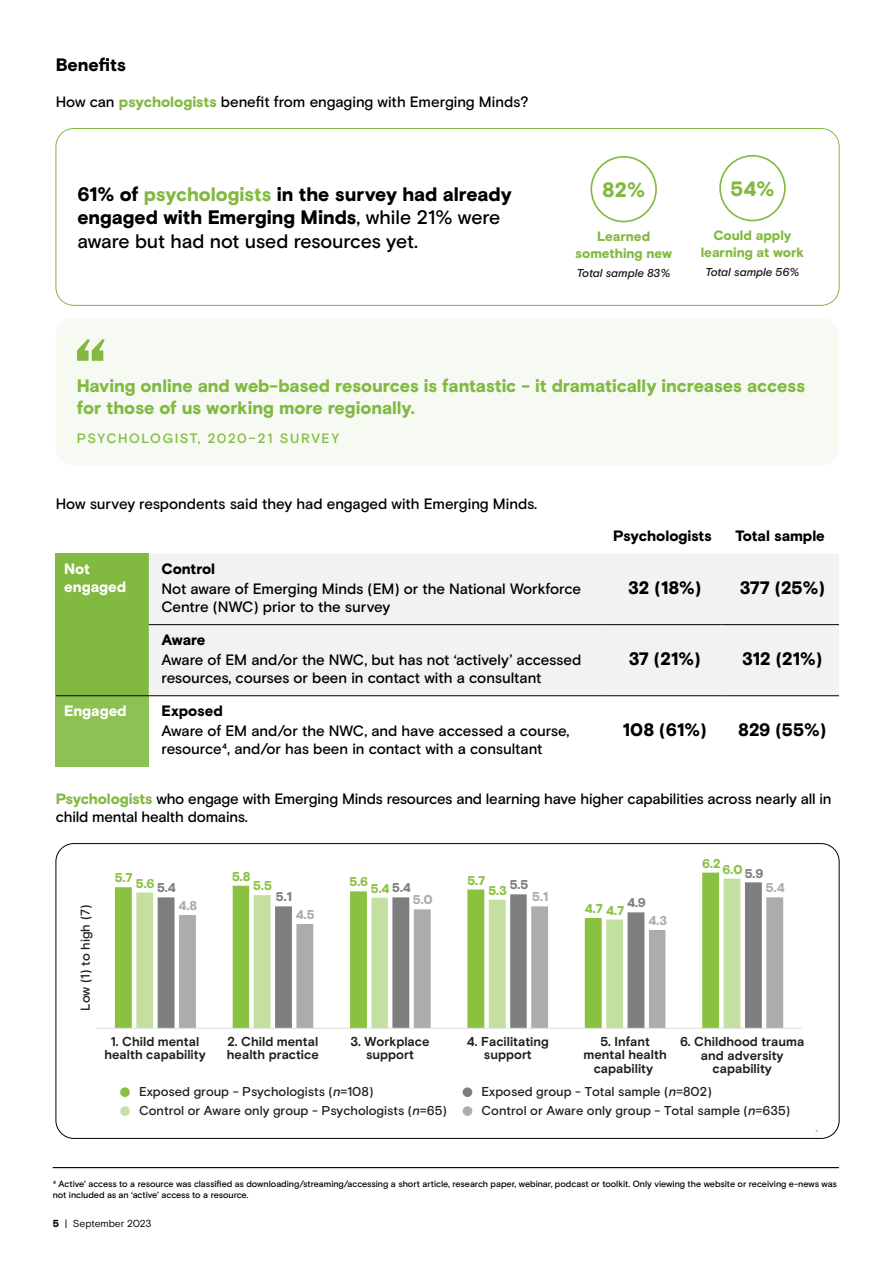
<style>
.page{position:relative;width:893px;height:1263px;background:#fff}
.page>*{position:absolute;margin:0;border:0;box-sizing:border-box;transform-origin:0 0}
.t1{font:900 20.7px "Basis Grotesque Pro";color:#82b941}
.t2{font:900 19.5px/23.4px "Basis Grotesque Pro";letter-spacing:-.005em;color:#000}
.t3{font:900 18px/21.6px "Basis Grotesque Pro";letter-spacing:-.005em;color:#82b941}
.t4{font:900 18px "Basis Grotesque Pro";color:#000}
.t5{font:500 15px/18px "Basis Grotesque Pro";letter-spacing:-.01em;color:#000}
.t6{font:900 15px "Basis Grotesque Pro";letter-spacing:-.01em;color:#000}
.t7{font:900 15px/18px "Basis Grotesque Pro";letter-spacing:-.005em;color:#fff}
.t8{font:900 13.5px/16.2px "Basis Grotesque Pro";color:#82b941;text-align:center}
.t9{font:500 13.5px "Basis Grotesque Pro";letter-spacing:.115em;color:#82b941}
.t10{font:500 12.9px/18.9px "Basis Grotesque Pro";color:#231f20}
.t11{font:700 12.9px/13.5px "Basis Grotesque Pro";color:#231f20;text-align:center}
.t12{font:900 12.75px "Basis Grotesque Pro";color:#8ac141}
.t13{font:900 12.75px "Basis Grotesque Pro";color:#aaacae}
.t14{font:900 12.75px "Basis Grotesque Pro";color:#7d7e80}
.t15{font:italic 500 11.4px "Basis Grotesque Pro";letter-spacing:-.01em;color:#1a1a1a}
.t16{font:10.2px "Basis Grotesque Pro";letter-spacing:-.01em;color:#000}
.t17{font:500 9px/10.8px "Basis Grotesque Pro";letter-spacing:-.005em;color:#000}
.s1{font-weight:900;color:#82b941}
.s2{color:#82b941}
.s3{font-weight:500}
.s4{color:#7d7e80}
.s5{font-style:italic}
.s6{font-weight:900}
</style>
<div class="page">
<div style="left:590px;top:156px;width:67px;height:66px;border:2px solid #82b941;border-radius:50%"></div>
<div style="left:719px;top:155px;width:67px;height:66px;border:2px solid #82b941;border-radius:50%"></div>
<div style="left:56px;top:128px;width:783px;height:178px;border:1px solid #82b941;border-radius:18px"></div>
<div style="left:56px;top:318px;width:783px;height:147px;background:#f6faf2;border-radius:18px"></div>
<svg style="left:77px;top:339px;width:28px;height:22px"></svg>
<div style="left:56px;top:553px;width:93px;height:143px;background:#82b941"></div>
<div style="left:149px;top:554px;width:690px;height:141px;background:#f2f2f2"></div>
<div style="left:56px;top:696px;width:93px;height:71px;background:#8ec154"></div>
<hr style="left:149px;top:624px;width:455px;height:1px;background:#000">
<hr style="left:604px;top:624px;width:117px;height:1px;background:#000">
<hr style="left:721px;top:624px;width:118px;height:1px;background:#000">
<hr style="left:149px;top:695px;width:455px;height:1px;background:#000">
<hr style="left:604px;top:695px;width:117px;height:1px;background:#000">
<hr style="left:721px;top:695px;width:118px;height:1px;background:#000">
<hr style="left:56px;top:695px;width:93px;height:1px;background:#000">
<svg style="left:115px;top:873px;width:604px;height:155px"></svg>
<svg style="left:136px;top:879px;width:604px;height:149px"></svg>
<svg style="left:158px;top:882px;width:604px;height:146px"></svg>
<svg style="left:179px;top:897px;width:604px;height:131px"></svg>
<hr style="left:97px;top:1028px;width:704px;height:1px;background:#dcddde">
<div style="left:120px;top:1087px;width:10px;height:10px;background:#8ac141;border-radius:50%"></div>
<svg style="left:120px;top:1106px;width:10px;height:10px"></svg>
<div style="left:463px;top:1087px;width:9px;height:10px;background:#7d7e80;border-radius:50%"></div>
<div style="left:463px;top:1106px;width:9px;height:10px;background:#aaacae;border-radius:50%"></div>
<hr style="left:53px;top:1167px;width:786px;height:1px;background:#000">
<p class="t4" style="left:56px;top:54px;width:72px">Benefits</p>
<p class="t5" style="left:56px;top:94px;width:474px">How can <span class="s1">psychologists</span> benefit from engaging with Emerging Minds?</p>
<h2 class="t2" style="left:77px;top:184px;width:436px">61% of <span class="s2">psychologists</span> in the survey had already engaged with Emerging Minds<span class="s3">, while 21% were aware but had not used resources yet.</span></h2>
<h1 class="t1" style="left:602px;top:178px;width:44px">82%</h1>
<p class="t8" style="left:575px;top:229px;width:98px">Learned something new</p>
<p class="t15" style="left:577px;top:266px;width:95px">Total sample 83%</p>
<h1 class="t1" style="left:731px;top:177px;width:45px">54%</h1>
<p class="t8" style="left:701px;top:228px;width:105px">Could apply learning at work</p>
<p class="t15" style="left:705px;top:265px;width:96px">Total sample 56%</p>
<p class="t3" style="left:77px;top:376px;width:730px">Having online and web-based resources is fantastic - it dramatically increases access for those of us working more regionally.</p>
<p class="t9" style="left:77px;top:430px;width:264px">PSYCHOLOGIST, 2020–21 SURVEY</p>
<p class="t5" style="left:56px;top:495px;width:483px">How survey respondents said they had engaged with Emerging Minds.</p>
<p class="t6" style="left:613px;top:527px;width:100px">Psychologists</p>
<p class="t6" style="left:735px;top:527px;width:91px">Total sample</p>
<p class="t7" style="left:64px;top:560px;width:63px">Not engaged</p>
<p class="t6" style="left:162px;top:560px;width:55px">Control</p>
<p class="t5" style="left:162px;top:580px;width:421px">Not aware of Emerging Minds (EM) or the National Workforce<br>Centre (NWC) prior to the survey</p>
<p class="t4" style="left:628px;top:577px;width:75px">32 (18%)</p>
<p class="t4" style="left:740px;top:577px;width:87px">377 (25%)</p>
<p class="t6" style="left:162px;top:631px;width:45px">Aware</p>
<p class="t5" style="left:162px;top:651px;width:421px">Aware of EM and/or the NWC, but has not ‘actively’ accessed resources, courses or been in contact with a consultant</p>
<p class="t4" style="left:629px;top:648px;width:73px">37 (21%)</p>
<p class="t4" style="left:742px;top:648px;width:82px">312 (21%)</p>
<p class="t7" style="left:64px;top:702px;width:64px">Engaged</p>
<p class="t6" style="left:162px;top:702px;width:63px">Exposed</p>
<p class="t5" style="left:162px;top:722px;width:409px">Aware of EM and/or the NWC, and have accessed a course, resource4, and/or has been in contact with a consultant</p>
<p class="t4" style="left:623px;top:719px;width:85px">108 (61%)</p>
<p class="t4" style="left:738px;top:719px;width:90px">829 (55%)</p>
<p class="t5" style="left:56px;top:791px;width:777px"><span class="s1">Psychologists</span> who engage with Emerging Minds resources and learning have higher capabilities across nearly all in child mental health domains.</p>
<p class="t10" style="left:76px;top:1011px;width:108px;rotate:-90deg">Low (1) to high (7)</p>
<p class="t12" style="left:115px;top:870px;width:19px">5.7</p>
<p class="t12" style="left:232px;top:869px;width:20px">5.8</p>
<p class="t12" style="left:349px;top:874px;width:20px">5.6</p>
<p class="t12" style="left:467px;top:873px;width:19px">5.7</p>
<p class="t12" style="left:136px;top:875px;width:20px">5.6</p>
<p class="t12" style="left:253px;top:878px;width:20px">5.5</p>
<p class="t12" style="left:371px;top:881px;width:42px">5.4 <span class="s4">5.4</span></p>
<p class="t12" style="left:488px;top:882px;width:20px">5.3</p>
<p class="t14" style="left:510px;top:877px;width:20px">5.5</p>
<p class="t14" style="left:157px;top:880px;width:20px">5.4</p>
<p class="t14" style="left:276px;top:889px;width:18px">5.1</p>
<p class="t13" style="left:413px;top:892px;width:22px">5.0</p>
<p class="t13" style="left:532px;top:889px;width:18px">5.1</p>
<p class="t13" style="left:178px;top:898px;width:20px">4.8</p>
<p class="t13" style="left:296px;top:907px;width:20px">4.5</p>
<p class="t14" style="left:627px;top:895px;width:20px">4.9</p>
<p class="t12" style="left:585px;top:902px;width:41px">4.7 4.7</p>
<p class="t13" style="left:648px;top:913px;width:20px">4.3</p>
<p class="t12" style="left:702px;top:856px;width:20px">6.2</p>
<p class="t12" style="left:723px;top:862px;width:22px">6.0</p>
<p class="t14" style="left:745px;top:865px;width:20px">5.9</p>
<p class="t13" style="left:766px;top:880px;width:20px">5.4</p>
<p class="t11" style="left:105px;top:1035px;width:103px">1. Child mental health capability</p>
<p class="t11" style="left:227px;top:1035px;width:93px;text-align:left">2. Child mental health practice</p>
<p class="t11" style="left:350px;top:1035px;width:81px">3. Workplace support</p>
<p class="t11" style="left:467px;top:1035px;width:83px">4. Facilitating support</p>
<p class="t11" style="left:584px;top:1035px;width:85px">5. Infant mental health capability</p>
<p class="t11" style="left:680px;top:1035px;width:126px">6. Childhood trauma and adversity capability</p>
<p class="t10" style="left:139px;top:1082px;width:309px">Exposed group - Psychologists (<span class="s5">n</span>=108)<br>Control or Aware only group - Psychologists (<span class="s5">n</span>=65)</p>
<p class="t10" style="left:482px;top:1082px;width:310px">Exposed group - Total sample (<span class="s5">n</span>=802)<br>Control or Aware only group - Total sample (<span class="s5">n</span>=635)</p>
<p class="t17" style="left:53px;top:1179px;width:786px">4 Active’ access to a resource was classified as downloading/streaming/accessing a short article, research paper, webinar, podcast or toolkit. Only viewing the website or receiving e-news was not included as an ‘active’ access to a resource.</p>
<p class="t16" style="left:53px;top:1217px;width:100px"><span class="s6">5</span> | September 2023</p>
</div>
